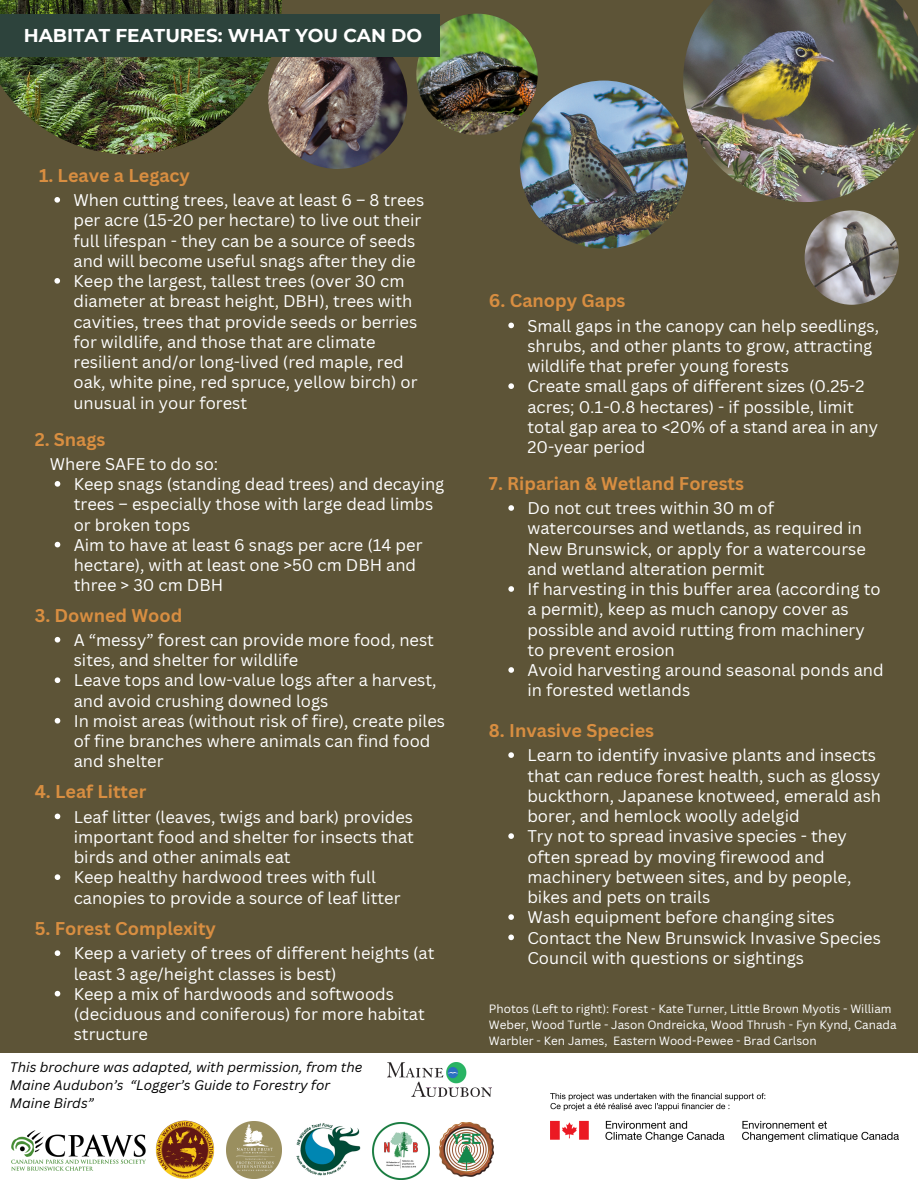
<style>
.page{position:relative;width:918px;height:1188px;background:#5d5437}
.page>*{position:absolute;margin:0;border:0;box-sizing:border-box;transform-origin:0 0}
.t1{font:700 18.6px "Montserrat";color:#fff}
.t2{font:700 18px "Canva Sans";color:#d88e41}
.t3{font:16.5px/20.2px "Canva Sans";color:#fff}
.t4{font:italic 13.5px/18px "Canva Sans";color:#000}
.t5{font:11.7px/15.6px "Canva Sans";color:#fff}
</style>
<div class="page">
<img style="left:416px;top:14px;width:122px;height:121px;border-radius:50%">
<img style="left:805px;top:210px;width:94px;height:95px;border-radius:50%">
<div style="left:0;top:1053px;width:918px;height:135px;background:#fff"></div>
<img style="left:156px;top:1121px;width:58px;height:58px">
<img style="left:520px;top:81px;width:168px;height:168px;border-radius:50%">
<img style="left:683px;top:0;width:235px;height:202px">
<img style="left:296px;top:1123px;width:65px;height:53px">
<img style="left:372px;top:1122px;width:57px;height:58px">
<img style="left:439px;top:1122px;width:54px;height:54px">
<img style="left:387px;top:1063px;width:105px;height:34px">
<img style="left:268px;top:30px;width:139px;height:139px;border-radius:50%">
<img style="left:0;top:0;width:282px;height:154px">
<div style="left:0;top:14px;width:439px;height:43px;background:#2d433c"></div>
<img style="left:226px;top:1121px;width:56px;height:58px">
<svg style="left:54px;top:197px;width:6px;height:6px"></svg>
<svg style="left:54px;top:278px;width:6px;height:6px"></svg>
<svg style="left:55px;top:481px;width:5px;height:6px"></svg>
<svg style="left:55px;top:542px;width:5px;height:5px"></svg>
<svg style="left:55px;top:637px;width:5px;height:6px"></svg>
<svg style="left:55px;top:677px;width:5px;height:6px"></svg>
<svg style="left:55px;top:718px;width:5px;height:6px"></svg>
<svg style="left:55px;top:814px;width:5px;height:5px"></svg>
<svg style="left:55px;top:874px;width:5px;height:6px"></svg>
<svg style="left:55px;top:950px;width:5px;height:6px"></svg>
<svg style="left:55px;top:991px;width:5px;height:5px"></svg>
<svg style="left:508px;top:323px;width:6px;height:5px"></svg>
<svg style="left:508px;top:383px;width:6px;height:6px"></svg>
<svg style="left:508px;top:505px;width:6px;height:6px"></svg>
<svg style="left:508px;top:586px;width:6px;height:6px"></svg>
<svg style="left:508px;top:667px;width:6px;height:6px"></svg>
<svg style="left:508px;top:752px;width:6px;height:6px"></svg>
<svg style="left:508px;top:833px;width:6px;height:6px"></svg>
<svg style="left:508px;top:914px;width:6px;height:6px"></svg>
<svg style="left:508px;top:935px;width:6px;height:5px"></svg>
<img style="left:11px;top:1130px;width:134px;height:41px">
<img style="left:550px;top:1093px;width:349px;height:48px">
<p class="t1" style="left:24px;top:24px;width:400px">HABITAT FEATURES: WHAT YOU CAN DO</p>
<p class="t2" style="left:39px;top:163px;width:153px">1. Leave a Legacy</p>
<p class="t3" style="left:73px;top:190px;width:352px">When cutting trees, leave at least 6 – 8 trees per acre (15-20 per hectare) to live out their full lifespan - they can be a source of seeds and will become useful snags after they die</p>
<p class="t3" style="left:73px;top:271px;width:346px">Keep the largest, tallest trees (over 30 cm diameter at breast height, DBH), trees with cavities, trees that provide seeds or berries for wildlife, and those that are climate resilient and/or long-lived (red maple, red oak, white pine, red spruce, yellow birch) or unusual in your forest</p>
<h2 class="t2" style="left:35px;top:426px;width:72px">2. Snags</h2>
<h2 class="t3" style="left:50px;top:453px;width:170px">Where SAFE to do so:</h2>
<p class="t3" style="left:74px;top:474px;width:372px">Keep snags (standing dead trees) and decaying trees – especially those with large dead limbs or broken tops</p>
<p class="t3" style="left:74px;top:534px;width:350px">Aim to have at least 6 snags per acre (14 per hectare), with at least one &gt;50 cm DBH and three &gt; 30 cm DBH</p>
<h2 class="t2" style="left:35px;top:603px;width:149px">3. Downed Wood</h2>
<h3 class="t3" style="left:74px;top:629px;width:362px">A “messy” forest can provide more food, nest sites, and shelter for wildlife</h3>
<p class="t3" style="left:74px;top:670px;width:364px">Leave tops and low-value logs after a harvest, and avoid crushing downed logs</p>
<p class="t3" style="left:74px;top:710px;width:373px">In moist areas (without risk of fire), create piles of fine branches where animals can find food and shelter</p>
<p class="t2" style="left:35px;top:779px;width:113px">4. Leaf Litter</p>
<p class="t3" style="left:74px;top:806px;width:342px;text-align:justify">Leaf litter (leaves, twigs and bark) provides important food and shelter for insects that birds and other animals eat</p>
<p class="t3" style="left:74px;top:867px;width:328px">Keep healthy hardwood trees with full canopies to provide a source of leaf litter</p>
<p class="t2" style="left:35px;top:916px;width:183px">5. Forest Complexity</p>
<h2 class="t3" style="left:74px;top:943px;width:362px">Keep a variety of trees of different heights (at least 3 age/height classes is best)</h2>
<p class="t3" style="left:74px;top:983px;width:353px">Keep a mix of hardwoods and softwoods (deciduous and coniferous) for more habitat structure</p>
<h4 class="t4" style="left:10px;top:1058px;width:354px">This brochure was adapted, with permission, from the<br>Maine Audubon’s “Logger’s Guide to Forestry for<br>Maine Birds”</h4>
<p class="t2" style="left:489px;top:288px;width:138px">6. Canopy Gaps</p>
<p class="t3" style="left:527px;top:315px;width:353px">Small gaps in the canopy can help seedlings, shrubs, and other plants to grow, attracting wildlife that prefer young forests</p>
<h2 class="t3" style="left:527px;top:376px;width:352px">Create small gaps of different sizes (0.25-2 acres; 0.1-0.8 hectares) - if possible, limit total gap area to &lt;20% of a stand area in any 20-year period</h2>
<h2 class="t2" style="left:489px;top:471px;width:257px">7. Riparian &amp; Wetland Forests</h2>
<p class="t3" style="left:527px;top:498px;width:340px">Do not cut trees within 30 m of watercourses and wetlands, as required in New Brunswick, or apply for a watercourse and wetland alteration permit</p>
<p class="t3" style="left:527px;top:579px;width:355px">If harvesting in this buffer area (according to a permit), keep as much canopy cover as possible and avoid rutting from machinery to prevent erosion</p>
<p class="t3" style="left:527px;top:660px;width:358px">Avoid harvesting around seasonal ponds and in forested wetlands</p>
<p class="t2" style="left:489px;top:718px;width:167px">8. Invasive Species</p>
<p class="t3" style="left:527px;top:745px;width:355px">Learn to identify invasive plants and insects that can reduce forest health, such as glossy buckthorn, Japanese knotweed, emerald ash borer, and hemlock woolly adelgid</p>
<p class="t3" style="left:527px;top:826px;width:326px">Try not to spread invasive species - they often spread by moving firewood and machinery between sites, and by people, bikes and pets on trails</p>
<h2 class="t3" style="left:527px;top:907px;width:309px">Wash equipment before changing sites</h2>
<p class="t3" style="left:527px;top:927px;width:355px">Contact the New Brunswick Invasive Species<br>Council with questions or sightings</p>
<p class="t5" style="left:489px;top:1001px;width:409px">Photos (Left to right): Forest - Kate Turner, Little Brown Myotis - William<br>Weber, Wood Turtle - Jason Ondreicka, Wood Thrush - Fyn Kynd, Canada<br>Warbler - Ken James, Eastern Wood-Pewee - Brad Carlson</p>
</div>
